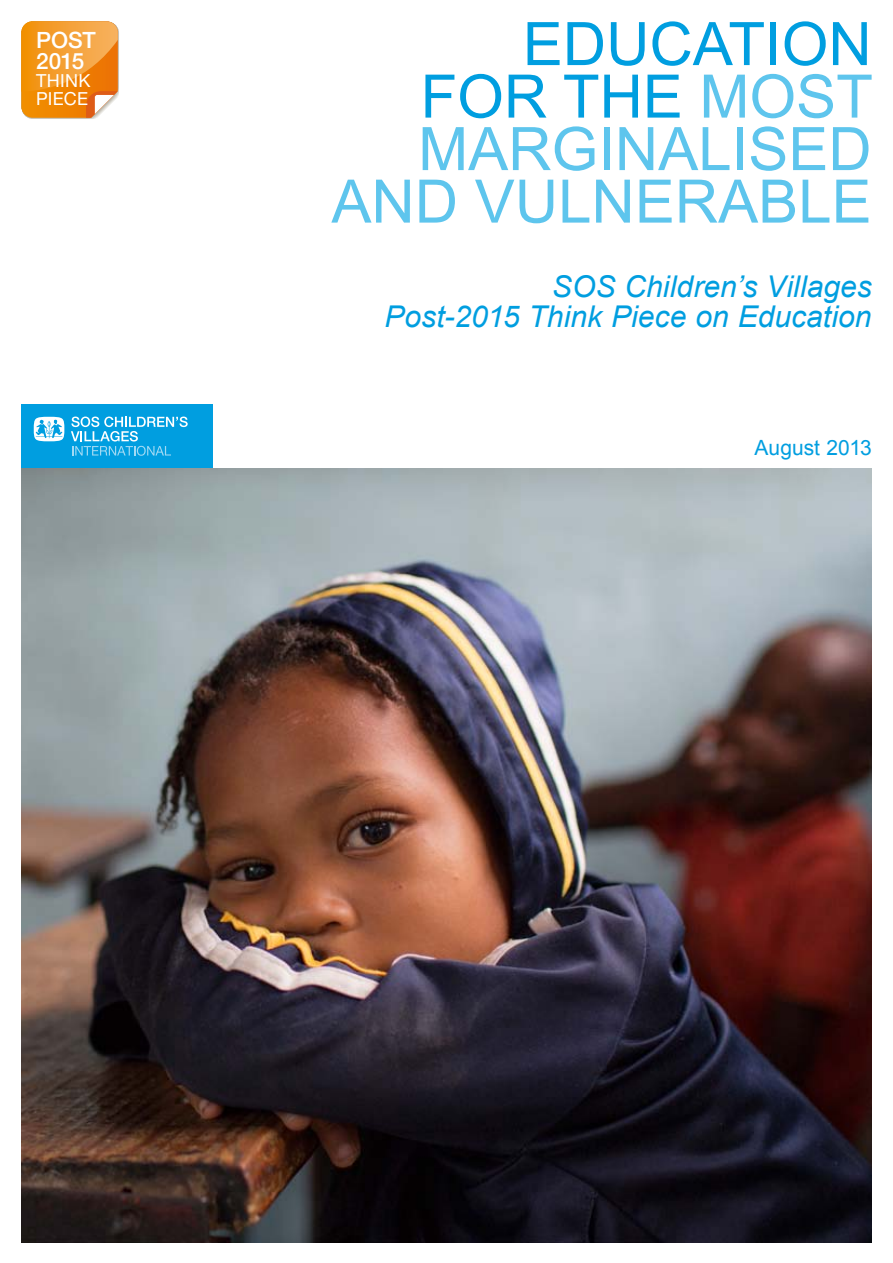
<style>
.page{position:relative;width:893px;height:1263px;background:#fff}
.page>*{position:absolute;margin:0;border:0;box-sizing:border-box;transform-origin:0 0}
.t1{font:60px/52.5px "Arial";color:#5ec5ed;text-align:right}
.t2{font:italic 30px/30px "Arial";letter-spacing:.005em;color:#009ee0;text-align:right}
.t3{font:500 22.5px/21px "Helvetica Neue LT Std";letter-spacing:-.005em;color:#fff}
.t4{font:21px "Arial";letter-spacing:-.01em;color:#009ee0}
.t5{font:18px/18px "Helvetica Neue LT Std";letter-spacing:.02em;color:#fff}
.s1{color:#009ee0}
</style>
<div class="page">
<div style="left:21px;top:404px;width:192px;height:64px;background:#009ee0"></div>
<svg style="left:34px;top:417px;width:30px;height:24px"></svg>
<svg style="left:71px;top:417px;width:117px;height:39px"></svg>
<img style="left:21px;top:468px;width:851px;height:774px">
<svg style="left:21px;top:21px;width:98px;height:98px;background:#f0982e"></svg>
<p class="t3" style="left:36px;top:30px;width:61px">post<br>2015</p>
<p class="t5" style="left:36px;top:72px;width:56px">THINK<br>PIECE</p>
<h1 class="t1" style="left:331px;top:18px;width:543px"><span class="s1">EDUCATION<br>FOR THE</span> MOST<br>MARGINALISED<br>AND VULNERABLE</h1>
<p class="t2" style="left:384px;top:272px;width:489px">SOS Children’s Villages<br>Post-2015 Think Piece on Education</p>
<p class="t4" style="left:755px;top:434px;width:119px">AUGUST 2013</p>
</div>
